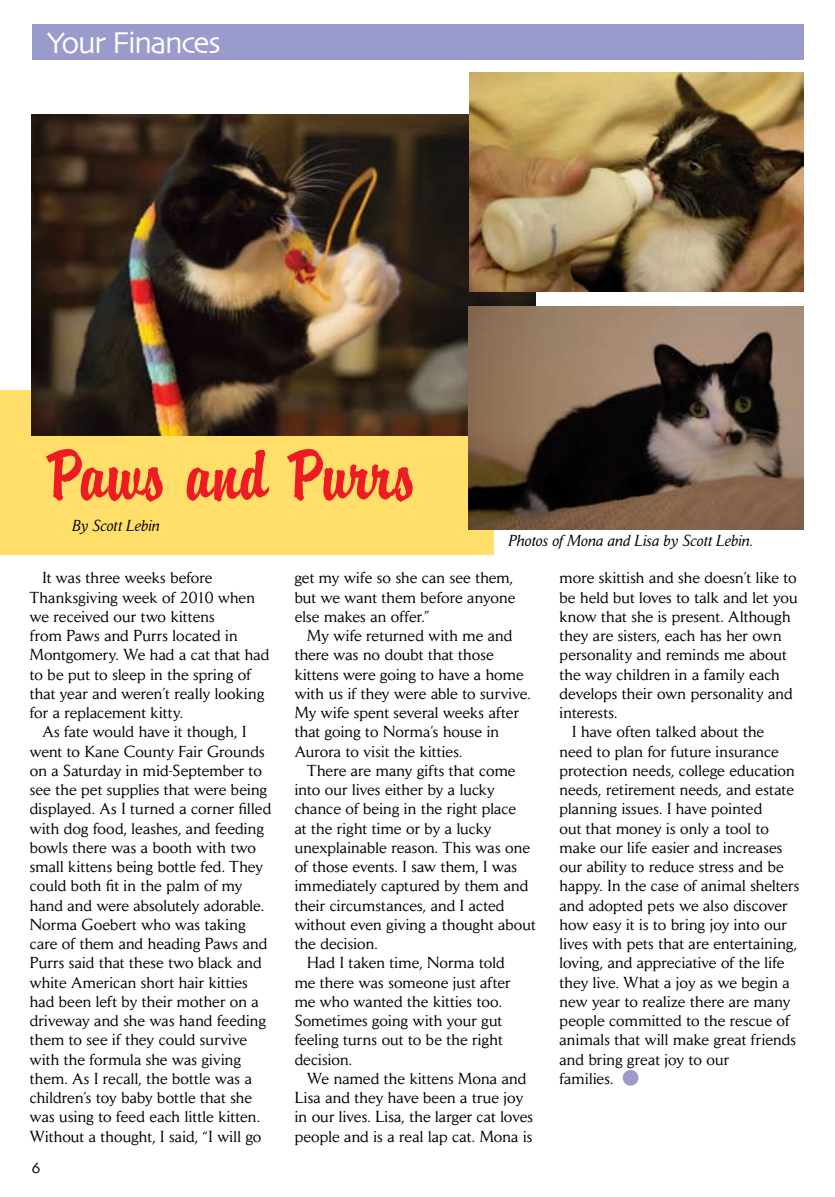
<style>
.page{position:relative;width:835px;height:1197px;background:#fff}
.page>*{position:absolute;margin:0;border:0;box-sizing:border-box;transform-origin:0 0}
.photo_caption{font:77px "Brody D";color:#ed1c24}
.t1{font:31.5px "Skia";letter-spacing:-.06em;color:#fff}
.body{font:15.75px/19.2px "Daily News";letter-spacing:.01em;color:#000}
.photo_caption-2{font:italic 15.75px "Daily News";letter-spacing:.01em;color:#000}
</style>
<div class="page">
<div style="left:0;top:390px;width:494px;height:165px;background:#ffdf6a"></div>
<div style="left:32px;top:24px;width:771px;height:35px;background:#9a9bcd"></div>
<div style="left:623px;top:1070px;width:15px;height:16px;background:#9a9bcd;border-radius:50%"></div>
<img style="left:32px;top:114px;width:503px;height:322px">
<img style="left:470px;top:73px;width:333px;height:218px">
<img style="left:469px;top:306px;width:334px;height:224px">
<p class="t1" style="left:47px;top:24px;width:176px">Your Finances</p>
<p class="photo_caption" style="left:48px;top:433px;width:369px">Paws and Purrs</p>
<p class="photo_caption-2" style="left:72px;top:517px;width:89px">By Scott Lebin</p>
<p class="photo_caption-2" style="left:508px;top:531px;width:246px">Photos of Mona and Lisa by Scott Lebin.</p>
<p class="body" style="left:30px;top:568px;width:241px;text-indent:13px">It was three weeks before<br>Thanksgiving week of 2010 when we received our two kittens<br>from Paws and Purrs located in<br>Montgomery. We had a cat that had to be put to sleep in the spring of that year and weren’t really looking for a replacement kitty.</p>
<p class="body" style="left:30px;top:722px;width:243px;text-indent:13px">As fate would have it though, I went to Kane County Fair Grounds on a Saturday in mid-September to see the pet supplies that were being displayed. As I turned a corner filled with dog food, leashes, and feeding bowls there was a booth with two small kittens being bottle fed. They could both fit in the palm of my hand and were absolutely adorable.<br>Norma Goebert who was taking care of them and heading Paws and Purrs said that these two black and white American short hair kitties had been left by their mother on a driveway and she was hand feeding them to see if they could survive with the formula she was giving them. As I recall, the bottle was a children’s toy baby bottle that she was using to feed each little kitten.<br>Without a thought, I said, “I will go</p>
<p class="body" style="left:295px;top:568px;width:222px">get my wife so she can see them, but we want them before anyone else makes an offer.”</p>
<p class="body" style="left:295px;top:626px;width:237px;text-indent:13px">My wife returned with me and there was no doubt that those kittens were going to have a home with us if they were able to survive.<br>My wife spent several weeks after that going to Norma’s house in<br>Aurora to visit the kitties.</p>
<p class="body" style="left:295px;top:761px;width:242px;text-indent:13px">There are many gifts that come into our lives either by a lucky chance of being in the right place<br>at the right time or by a lucky unexplainable reason. This was one of those events. I saw them, I was immediately captured by them and their circumstances, and I acted without even giving a thought about the decision.</p>
<p class="body" style="left:295px;top:953px;width:217px;text-indent:13px">Had I taken time, Norma told me there was someone just after me who wanted the kitties too.<br>Sometimes going with your gut feeling turns out to be the right decision.</p>
<p class="body" style="left:295px;top:1069px;width:240px;text-indent:13px">We named the kittens Mona and Lisa and they have been a true joy in our lives. Lisa, the larger cat loves people and is a real lap cat. Mona is</p>
<p class="body" style="left:559px;top:568px;width:239px">more skittish and she doesn’t like to be held but loves to talk and let you know that she is present. Although they are sisters, each has her own personality and reminds me about the way children in a family each develops their own personality and interests.</p>
<p class="body" style="left:559px;top:722px;width:241px;text-indent:13px">I have often talked about the need to plan for future insurance protection needs, college education needs, retirement needs, and estate planning issues. I have pointed<br>out that money is only a tool to make our life easier and increases our ability to reduce stress and be happy. In the case of animal shelters and adopted pets we also discover how easy it is to bring joy into our lives with pets that are entertaining, loving, and appreciative of the life they live. What a joy as we begin a new year to realize there are many people committed to the rescue of animals that will make great friends and bring great joy to our<br>families.</p>
</div>
